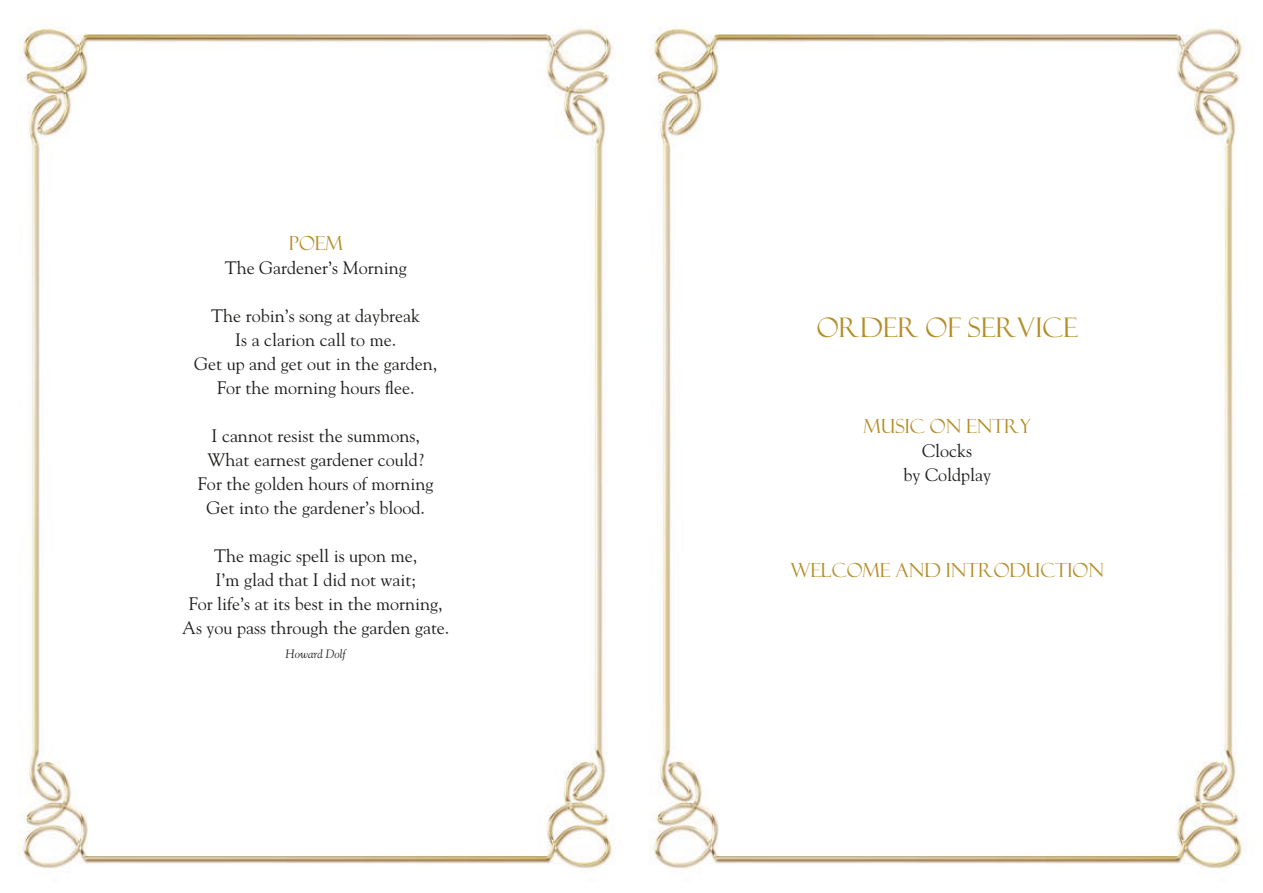
<style>
.page{position:relative;width:1263px;height:893px;background:#fff}
.page>*{position:absolute;margin:0;border:0;box-sizing:border-box;transform-origin:0 0}
.t1{font:27px "Felix Titling";color:#b58e28}
.t2{font:19.5px "Felix Titling";color:#b58e28}
.t3{font:18px/24px "Goudy";color:#1d1d1b;text-align:center}
.t4{font:italic 12px "Goudy";color:#1d1d1b}
</style>
<div class="page">
<img style="left:649px;top:27px;width:594px;height:842px">
<img style="left:18px;top:27px;width:595px;height:842px">
<p class="t2" style="left:289px;top:232px;width:56px">POEM</p>
<p class="t3" style="left:225px;top:255px;width:183px">The Gardener’s Morning</p>
<p class="t3" style="left:194px;top:303px;width:244px">The robin’s song at daybreak<br>Is a clarion call to me.<br>Get up and get out in the garden,<br>For the morning hours flee.</p>
<p class="t3" style="left:198px;top:423px;width:237px">I cannot resist the summons,<br>What earnest gardener could?<br>For the golden hours of morning<br>Get into the gardener’s blood.</p>
<p class="t3" style="left:182px;top:543px;width:269px">The magic spell is upon me,<br>I’m glad that I did not wait;<br>For life’s at its best in the morning,<br>As you pass through the garden gate.</p>
<p class="t4" style="left:286px;top:646px;width:62px">Howard Dolf</p>
<h1 class="t1" style="left:817px;top:312px;width:263px">ORDER OF SERVICE</h1>
<p class="t2" style="left:864px;top:415px;width:169px">MUSIC ON ENTRY</p>
<p class="t3" style="left:903px;top:438px;width:89px">Clocks<br>by Coldplay</p>
<p class="t2" style="left:790px;top:559px;width:315px">WELCOME AND INTRODUCTION</p>
</div>
